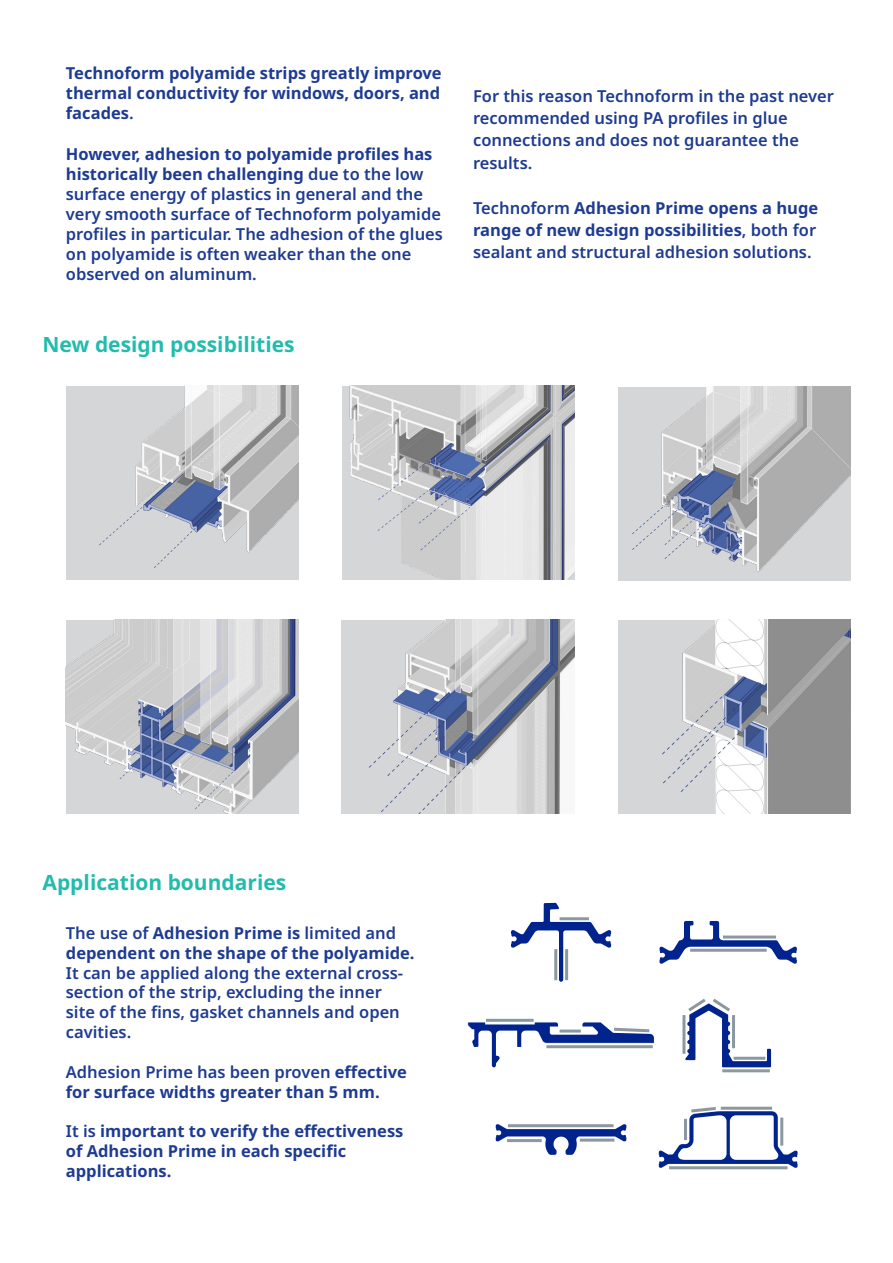
<style>
.page{position:relative;width:893px;height:1263px;background:#fff}
.page>*{position:absolute;margin:0;border:0;box-sizing:border-box;transform-origin:0 0}
.t1{font:700 21px "Noto Sans";color:#22bcac}
.t2{font:600 16.5px/20.1px "Noto Sans";color:#1e3b92}
.t3{font:700 16.5px/19.8px "Noto Sans";color:#1e3b92}
.s1{font-weight:600}
.s2{font-weight:700}
</style>
<div class="page">
<img style="left:66px;top:386px;width:233px;height:193px">
<img style="left:342px;top:386px;width:233px;height:193px">
<img style="left:618px;top:387px;width:232px;height:193px">
<img style="left:66px;top:620px;width:233px;height:193px">
<img style="left:341px;top:620px;width:233px;height:193px">
<img style="left:618px;top:620px;width:232px;height:193px">
<svg style="left:511px;top:903px;width:100px;height:79px"></svg>
<svg style="left:659px;top:921px;width:138px;height:43px"></svg>
<svg style="left:496px;top:1124px;width:130px;height:31px"></svg>
<hr style="left:560px;top:917px;width:29px;height:3px;background:#8b98a0">
<hr style="left:565px;top:949px;width:3px;height:31px;background:#8b98a0">
<hr style="left:554px;top:949px;width:3px;height:31px;background:#8b98a0">
<hr style="left:723px;top:935px;width:53px;height:3px;background:#8b98a0">
<hr style="left:690px;top:949px;width:77px;height:3px;background:#8b98a0">
<hr style="left:486px;top:1019px;width:48px;height:3px;background:#8b98a0">
<svg style="left:468px;top:1022px;width:186px;height:45px"></svg>
<hr style="left:546px;top:1045px;width:107px;height:3px;background:#8b98a0">
<hr style="left:682px;top:1015px;width:3px;height:39px;background:#8b98a0">
<hr style="left:722px;top:1069px;width:48px;height:3px;background:#8b98a0">
<svg style="left:685px;top:998px;width:86px;height:69px"></svg>
<hr style="left:669px;top:1166px;width:118px;height:3px;background:#8b98a0">
<svg style="left:659px;top:1106px;width:139px;height:62px"></svg>
<hr style="left:780px;top:1117px;width:3px;height:28px;background:#8b98a0">
<hr style="left:684px;top:1119px;width:3px;height:21px;background:#8b98a0">
<hr style="left:508px;top:1124px;width:106px;height:3px;background:#8b98a0">
<hr style="left:580px;top:1138px;width:34px;height:3px;background:#8b98a0">
<hr style="left:507px;top:1139px;width:35px;height:3px;background:#8b98a0">
<p class="t3" style="left:66px;top:64px;width:377px;text-align:justify">Technoform polyamide strips greatly improve thermal conductivity for windows, doors, and facades<span class="s1">.</span></p>
<p class="t2" style="left:66px;top:144px;width:379px"><span class="s2">However, adhesion to polyamide profiles has historically been challenging</span> due to the low surface energy of plastics in general and the very smooth surface of Technoform polyamide profiles in particular. The adhesion of the glues on polyamide is often weaker than the one observed on aluminum.</p>
<p class="t1" style="left:43px;top:332px;width:254px">New design possibilities</p>
<p class="t2" style="left:473px;top:85px;width:362px;line-height:22.4px">For this reason Technoform in the past never recommended using PA profiles in glue connections and does not guarantee the results.</p>
<p class="t2" style="left:473px;top:197px;width:347px;line-height:22.4px;text-align:justify">Technoform <span class="s2">Adhesion Prime opens a huge range of new design possibilities</span>, both for sealant and structural adhesion solutions.</p>
<p class="t1" style="left:43px;top:870px;width:245px">Application boundaries</p>
<p class="t2" style="left:66px;top:923px;width:350px">The use of <span class="s2">Adhesion Prime is</span> limited and <span class="s2">dependent on the shape of the polyamide.<br></span>It can be applied along the external cross&shy;section of the strip, excluding the inner site of the fins, gasket channels and open cavities.</p>
<p class="t3" style="left:66px;top:1062px;width:343px"><span class="s1">Adhesion Prime has been proven</span> effective for surface widths greater than 5 mm.</p>
<p class="t3" style="left:66px;top:1121px;width:339px"><span class="s1">It is</span> important to verify the effectiveness of Adhesion Prime in each specific applications.</p>
</div>
